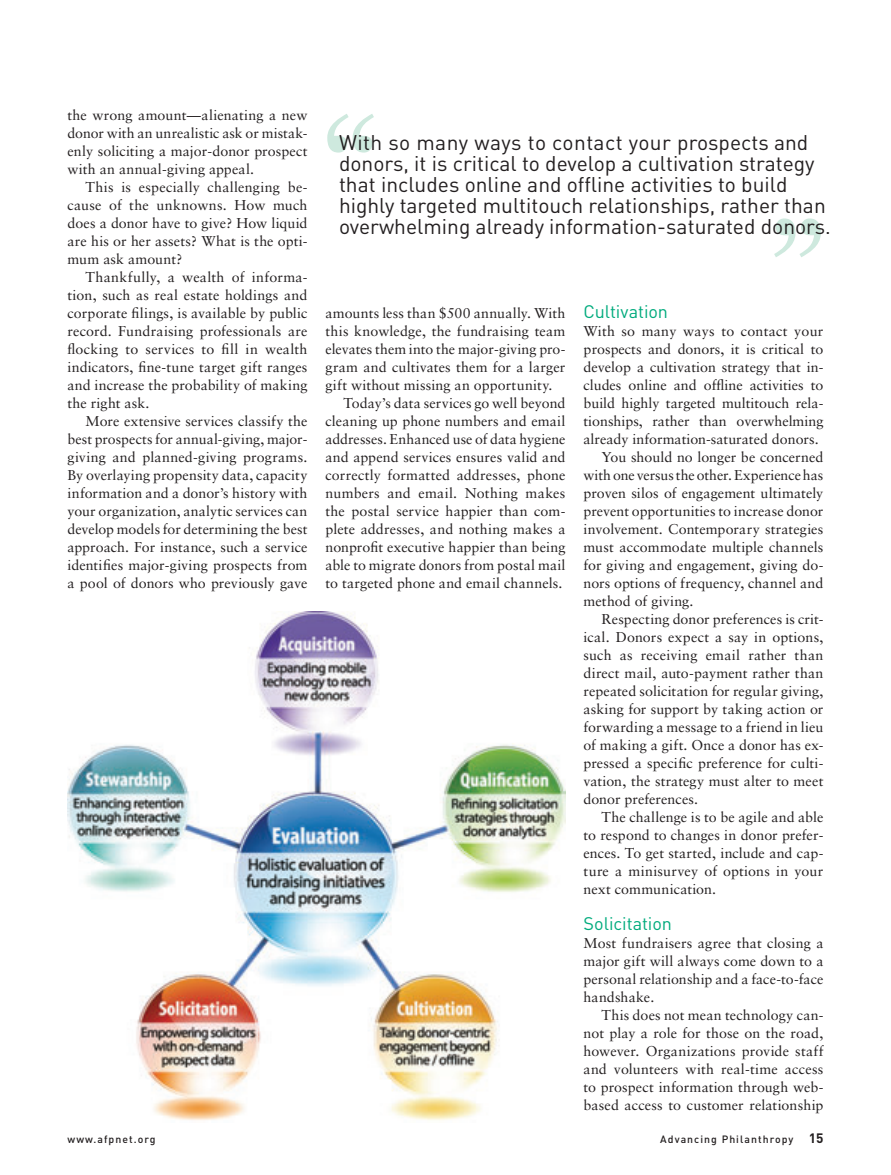
<style>
.page{position:relative;width:891px;height:1175px;background:#fff}
.page>*{position:absolute;margin:0;border:0;box-sizing:border-box;transform-origin:0 0}
.t1{font:150px "Miller Display";color:#cee9de}
.t2{font:21px/21px "DIN";color:#231f20}
.t3{font:18px "DIN";letter-spacing:-.005em;color:#00ab7d}
.t4{font:14.25px/18px "Sabon";letter-spacing:.005em;color:#231f20;text-align:justify}
.t5{font:14.25px "Sabon";letter-spacing:.025em;color:#231f20}
.t6{font:500 10.5px "DIN";letter-spacing:.1em;color:#231f20}
.s1{font-weight:700;font-size:13.5px}
</style>
<div class="page">
<img style="left:68px;top:611px;width:497px;height:509px">
<p class="t4" style="left:68px;top:106px;width:242px">the wrong amount—alienating a new donor with an unrealistic ask or mistak&shy;enly soliciting a major-donor prospect with an annual-giving appeal.</p>
<p class="t4" style="left:68px;top:178px;width:241px;text-indent:18px">This is especially challenging be&shy;cause of the unknowns. How much does a donor have to give? How liquid are his or her assets? What is the opti&shy;mum ask amount?</p>
<p class="t4" style="left:68px;top:268px;width:242px;text-indent:18px">Thankfully, a wealth of informa&shy;tion, such as real estate holdings and corporate filings, is available by public record. Fundraising professionals are flocking to services to fill in wealth indicators, fine-tune target gift ranges and increase the probability of making the right ask.</p>
<p class="t4" style="left:68px;top:412px;width:242px;text-indent:18px">More extensive services classify the best prospects for annual-giving, major&shy;giving and planned-giving programs.<br>By overlaying propensity data, capacity information and a donor’s history with your organization, analytic services can develop models for determining the best approach. For instance, such a service identifies major-giving prospects from a pool of donors who previously gave</p>
<h1 class="t1" style="left:324px;top:84px;width:55px">“</h1>
<p class="t2" style="left:339px;top:131px;width:493px">With so many ways to contact your prospects and donors, it is critical to develop a cultivation strategy that includes online and offline activities to build highly targeted multitouch relationships, rather than overwhelming already information-saturated donors.</p>
<h1 class="t1" style="left:770px;top:189px;width:55px">”</h1>
<p class="t4" style="left:325px;top:304px;width:241px">amounts less than $500 annually. With</p>
<p class="t4" style="left:325px;top:322px;width:242px">this knowledge, the fundraising team</p>
<p class="t4" style="left:326px;top:340px;width:242px">elevates them into the major-giving pro-</p>
<p class="t4" style="left:326px;top:358px;width:241px">gram and cultivates them for a larger</p>
<p class="t4" style="left:326px;top:376px;width:229px">gift without missing an opportunity.</p>
<p class="t4" style="left:344px;top:394px;width:223px">Today’s data services go well beyond</p>
<p class="t4" style="left:326px;top:412px;width:242px">cleaning up phone numbers and email</p>
<p class="t4" style="left:326px;top:430px;width:241px">addresses. Enhanced use of data hygiene</p>
<p class="t4" style="left:326px;top:448px;width:241px">and append services ensures valid and</p>
<p class="t4" style="left:326px;top:466px;width:241px">correctly formatted addresses, phone</p>
<p class="t5" style="left:326px;top:485px;width:241px">numbers and email. Nothing makes</p>
<p class="t4" style="left:326px;top:502px;width:241px">the postal service happier than com-</p>
<p class="t4" style="left:326px;top:520px;width:241px">plete addresses, and nothing makes a</p>
<p class="t4" style="left:326px;top:538px;width:241px">nonprofit executive happier than being</p>
<p class="t4" style="left:326px;top:556px;width:241px">able to migrate donors from postal mail</p>
<p class="t4" style="left:326px;top:574px;width:238px">to targeted phone and email channels.</p>
<p class="t3" style="left:584px;top:300px;width:86px">Cultivation</p>
<p class="t4" style="left:584px;top:322px;width:241px">With so many ways to contact your</p>
<p class="t4" style="left:584px;top:340px;width:241px">prospects and donors, it is critical to</p>
<p class="t4" style="left:584px;top:358px;width:242px">develop a cultivation strategy that in-</p>
<p class="t4" style="left:584px;top:376px;width:241px">cludes online and offline activities to</p>
<p class="t4" style="left:584px;top:394px;width:241px">build highly targeted multitouch rela-</p>
<p class="t4" style="left:584px;top:412px;width:242px">tionships, rather than overwhelming</p>
<p class="t4" style="left:584px;top:430px;width:237px">already information-saturated donors.</p>
<p class="t4" style="left:601px;top:448px;width:223px">You should no longer be concerned</p>
<p class="t4" style="left:584px;top:466px;width:241px">with one versus the other. Experience has</p>
<p class="t4" style="left:584px;top:484px;width:241px">proven silos of engagement ultimately</p>
<p class="t4" style="left:584px;top:502px;width:241px">prevent opportunities to increase donor</p>
<p class="t4" style="left:584px;top:520px;width:241px">involvement. Contemporary strategies</p>
<p class="t4" style="left:584px;top:538px;width:241px">must accommodate multiple channels</p>
<p class="t4" style="left:584px;top:556px;width:241px">for giving and engagement, giving do-</p>
<p class="t4" style="left:584px;top:574px;width:241px">nors options of frequency, channel and</p>
<p class="t4" style="left:584px;top:592px;width:112px">method of giving.</p>
<p class="t4" style="left:601px;top:610px;width:224px">Respecting donor preferences is crit-</p>
<p class="t4" style="left:584px;top:628px;width:242px">ical. Donors expect a say in options,</p>
<p class="t4" style="left:584px;top:646px;width:241px">such as receiving email rather than</p>
<p class="t4" style="left:584px;top:664px;width:241px">direct mail, auto-payment rather than</p>
<p class="t4" style="left:584px;top:682px;width:241px">repeated solicitation for regular giving,</p>
<p class="t4" style="left:584px;top:700px;width:241px">asking for support by taking action or</p>
<p class="t4" style="left:584px;top:718px;width:241px">forwarding a message to a friend in lieu</p>
<p class="t4" style="left:584px;top:736px;width:241px">of making a gift. Once a donor has ex-</p>
<p class="t4" style="left:584px;top:754px;width:241px">pressed a specific preference for culti-</p>
<p class="t4" style="left:584px;top:772px;width:241px">vation, the strategy must alter to meet</p>
<p class="t4" style="left:584px;top:790px;width:116px">donor preferences.</p>
<p class="t4" style="left:601px;top:808px;width:223px">The challenge is to be agile and able</p>
<p class="t4" style="left:584px;top:826px;width:241px">to respond to changes in donor prefer-</p>
<p class="t4" style="left:584px;top:844px;width:241px">ences. To get started, include and cap-</p>
<p class="t4" style="left:584px;top:862px;width:241px">ture a minisurvey of options in your</p>
<p class="t4" style="left:584px;top:880px;width:134px">next communication.</p>
<p class="t3" style="left:584px;top:912px;width:90px">Solicitation</p>
<p class="t4" style="left:584px;top:934px;width:242px">Most fundraisers agree that closing a major gift will always come down to a personal relationship and a face-to-face handshake.</p>
<p class="t4" style="left:584px;top:1006px;width:242px;text-indent:18px">This does not mean technology can&shy;not play a role for those on the road, however. Organizations provide staff and volunteers with real-time access to prospect information through web&shy;based access to customer relationship</p>
<p class="t6" style="left:68px;top:1132px;width:90px">www.afpnet.org</p>
<p class="t6" style="left:660px;top:1132px;width:165px">Advancing Philanthropy <span class="s1">15</span></p>
</div>
